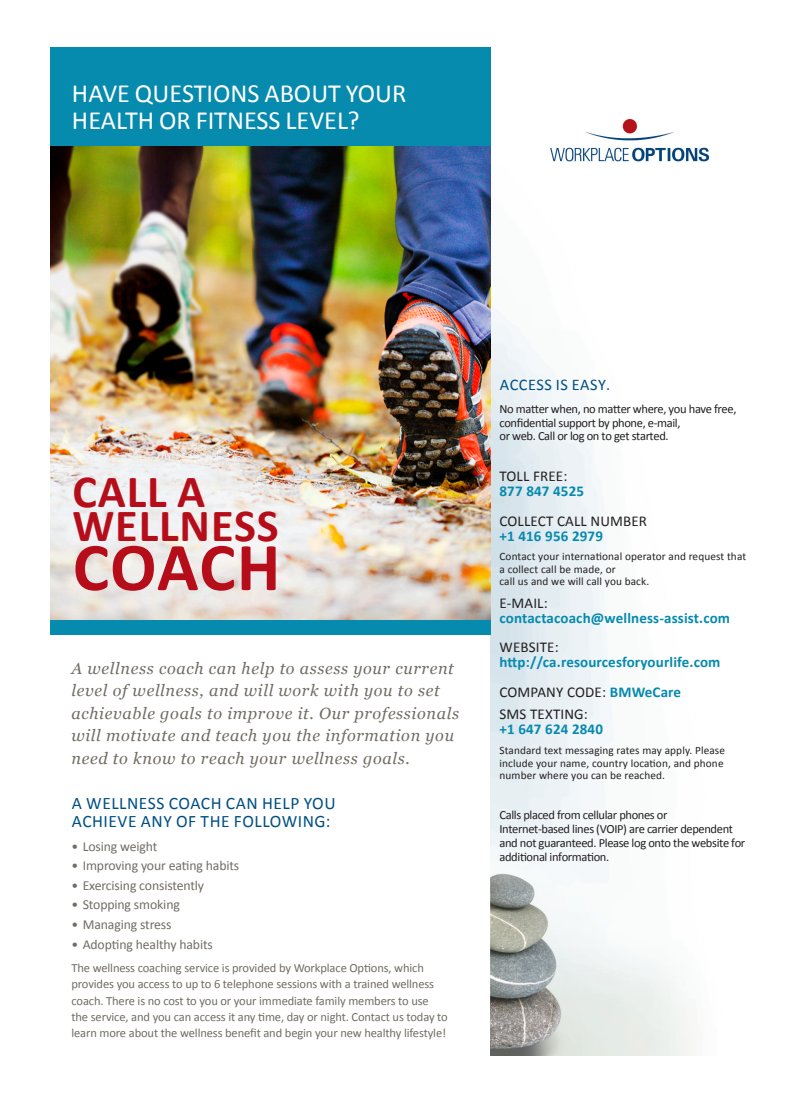
<style>
.page{position:relative;width:790px;height:1098px;background:#fff}
.page>*{position:absolute;margin:0;border:0;box-sizing:border-box;transform-origin:0 0}
.EMPLOYEE_SUPPORT{font:700 68.75px "Calibri";letter-spacing:.01em;color:#b50e1a}
.EMPLOYEE_SUPPORT-2{font:700 46.25px "Calibri";letter-spacing:.02em;color:#b50e1a}
.EMPLOYEE_SUPPORT-3{font:26.25px/27.5px "Calibri";color:#fff}
.Body_Copy_Headings{font:17.5px/18.8px "Calibri";letter-spacing:.03em;color:#004f82}
.Intro_Paragraph{font:italic 16.25px/22.5px "Georgia";letter-spacing:.04em;color:#716d65}
.Body_Copy_Headings-2{font:16.25px "Calibri";letter-spacing:.03em;color:#004f82}
.Contact_Info_Heading{font:700 15px "Calibri";letter-spacing:.01em;color:#068aae}
.t1{font:15px "Calibri";letter-spacing:.01em;color:#231f20}
.t2{font:13.75px "Calibri";letter-spacing:-.01em;color:#716d65}
.t3{font:12.5px/16.2px "Calibri";letter-spacing:-.01em;color:#716d65}
.Body_Copy{font:12.5px/13.8px "Calibri";letter-spacing:-.03em;color:#231f20}
.t4{font:11.25px/12.5px "Calibri";letter-spacing:.01em;color:#231f20}
.s1{font-weight:700;color:#068aae}
</style>
<div class="page">
<img style="left:490px;top:165px;width:202px;height:890px">
<div style="left:50px;top:48px;width:440px;height:98px;background:#068aae"></div>
<div style="left:50px;top:619px;width:440px;height:15px;background:#068aae"></div>
<img style="left:50px;top:146px;width:440px;height:473px">
<img style="left:541px;top:119px;width:169px;height:63px">
<p class="EMPLOYEE_SUPPORT-3" style="left:72px;top:78px;width:335px">HAVE QUESTIONS ABOUT YOUR<br>HEALTH OR FITNESS LEVEL?</p>
<p class="EMPLOYEE_SUPPORT-2" style="left:72px;top:459px;width:134px">CALL A</p>
<p class="EMPLOYEE_SUPPORT-2" style="left:72px;top:493px;width:208px">WELLNESS</p>
<p class="EMPLOYEE_SUPPORT" style="left:73px;top:518px;width:209px">COACH</p>
<p class="Intro_Paragraph" style="left:71px;top:657px;width:389px">A wellness coach can help to assess your current level of wellness, and will work with you to set achievable goals to improve it. Our professionals will motivate and teach you the information you need to know to reach your wellness goals.</p>
<p class="Body_Copy_Headings" style="left:72px;top:792px;width:265px">A WELLNESS COACH CAN HELP YOU<br>ACHIEVE ANY OF THE FOLLOWING:</p>
<p class="t2" style="left:71px;top:836px;width:87px">• Losing weight</p>
<p class="t2" style="left:71px;top:856px;width:169px">• Improving your eating habits</p>
<p class="t2" style="left:71px;top:875px;width:134px">• Exercising consistently</p>
<p class="t2" style="left:71px;top:895px;width:110px">• Stopping smoking</p>
<p class="t2" style="left:71px;top:914px;width:101px">• Managing stress</p>
<p class="t2" style="left:71px;top:934px;width:143px">• Adopting healthy habits</p>
<p class="t3" style="left:71px;top:959px;width:377px">The wellness coaching service is provided by Workplace Options, which provides you access to up to 6 telephone sessions with a trained wellness coach. There is no cost to you or your immediate family members to use the service, and you can access it any time, day or night. Contact us today to learn more about the wellness benefit and begin your new healthy lifestyle!</p>
<p class="Body_Copy_Headings-2" style="left:499px;top:373px;width:112px">ACCESS IS EASY.</p>
<p class="Body_Copy" style="left:499px;top:401px;width:238px">No matter when, no matter where, you have free, confidential support by phone, e-mail,<br>or web. Call or log on to get started.</p>
<p class="t1" style="left:499px;top:465px;width:69px">TOLL FREE:</p>
<p class="Contact_Info_Heading" style="left:499px;top:480px;width:86px">877 847 4525</p>
<p class="t1" style="left:499px;top:510px;width:149px">COLLECT CALL NUMBER</p>
<p class="Contact_Info_Heading" style="left:499px;top:525px;width:105px">+1 416 956 2979</p>
<p class="t4" style="left:499px;top:550px;width:248px">Contact your international operator and request that a collect call be made, or<br>call us and we will call you back.</p>
<p class="t1" style="left:499px;top:592px;width:50px">E-MAIL:</p>
<p class="Contact_Info_Heading" style="left:499px;top:607px;width:232px">contactacoach@wellness-assist.com</p>
<p class="t1" style="left:499px;top:637px;width:61px">WEBSITE:</p>
<p class="Contact_Info_Heading" style="left:499px;top:651px;width:222px">http://ca.resourcesforyourlife.com</p>
<p class="t1" style="left:499px;top:681px;width:183px">COMPANY CODE: <span class="s1">BMWeCare</span></p>
<p class="t1" style="left:499px;top:704px;width:90px">SMS TEXTING:</p>
<p class="Contact_Info_Heading" style="left:499px;top:718px;width:105px">+1 647 624 2840</p>
<p class="t4" style="left:499px;top:743px;width:227px">Standard text messaging rates may apply. Please include your name, country location, and phone number where you can be reached.</p>
<p class="Body_Copy" style="left:499px;top:808px;width:247px">Calls placed from cellular phones or<br>Internet-based lines (VOIP) are carrier dependent and not guaranteed. Please log onto the website for additional information.</p>
</div>
